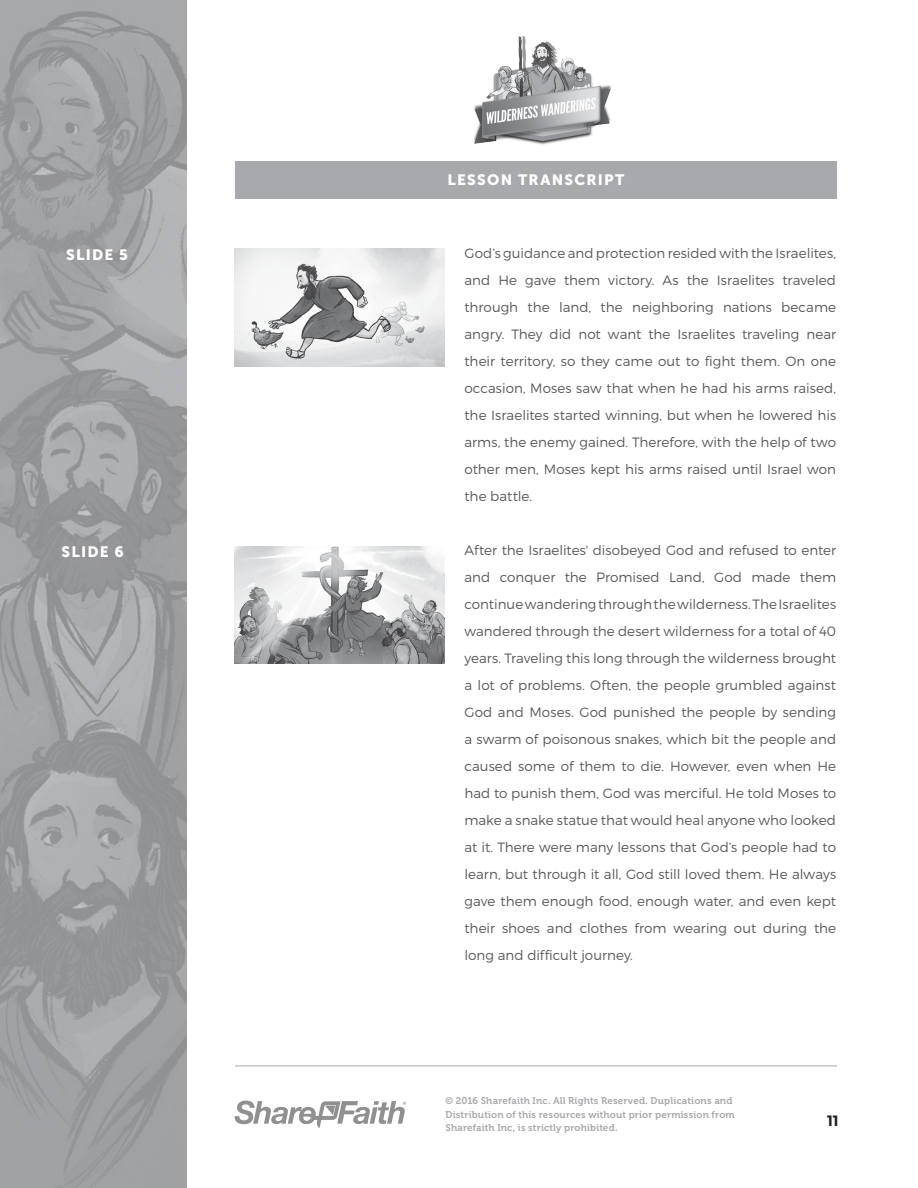
<style>
.page{position:relative;width:918px;height:1188px;background:#fff}
.page>*{position:absolute;margin:0;border:0;box-sizing:border-box;transform-origin:0 0}
.Heading{font:15px "Museo Sans 900";letter-spacing:.08em;color:#fff}
.side-bar_Headings{font:15px "Museo Sans 900";letter-spacing:.08em;color:#fff}
.t1{font:600 15px "Montserrat";color:#231f20}
.body_paragraph{font:300 13.5px/27px "Montserrat";color:#58595b;text-align:justify}
.t2{font:9.75px/13.5px "Museo 700";letter-spacing:.015em;color:#a7a9ac}
</style>
<div class="page">
<img style="left:0;top:0;width:187px;height:1188px">
<hr style="left:235px;top:1066px;width:602px;height:1px;background:#a7a9ac">
<svg style="left:235px;top:1101px;width:171px;height:27px"></svg>
<img style="left:473px;top:36px;width:139px;height:109px">
<div style="left:236px;top:161px;width:600px;height:37px;background:#a7a9ac"></div>
<img style="left:235px;top:249px;width:210px;height:117px">
<img style="left:235px;top:546px;width:210px;height:117px">
<p class="side-bar_Headings" style="left:66px;top:246px;width:63px">SLIDE 5</p>
<p class="side-bar_Headings" style="left:62px;top:544px;width:64px">SLIDE 6</p>
<p class="Heading" style="left:448px;top:171px;width:178px">LESSON TRANSCRIPT</p>
<p class="body_paragraph" style="left:464px;top:240px;width:373px">God’s guidance and protection resided with the Israelites, and He gave them victory. As the Israelites traveled through the land, the neighboring nations became angry. They did not want the Israelites traveling near their territory, so they came out to fight them. On one occasion, Moses saw that when he had his arms raised, the Israelites started winning, but when he lowered his arms, the enemy gained. Therefore, with the help of two other men, Moses kept his arms raised until Israel won the battle.</p>
<p class="body_paragraph" style="left:464px;top:537px;width:373px">After the Israelites' disobeyed God and refused to enter and conquer the Promised Land, God made them continue wandering through the wilderness. The Israelites wandered through the desert wilderness for a total of 40 years. Traveling this long through the wilderness brought a lot of problems. Often, the people grumbled against God and Moses. God punished the people by sending a swarm of poisonous snakes, which bit the people and caused some of them to die. However, even when He had to punish them, God was merciful. He told Moses to make a snake statue that would heal anyone who looked at it. There were many lessons that God’s people had to learn, but through it all, God still loved them. He always gave them enough food, enough water, and even kept their shoes and clothes from wearing out during the long and difficult journey.</p>
<p class="t2" style="left:446px;top:1094px;width:291px">© 2016 Sharefaith Inc. All Rights Reserved. Duplications and<br>Distribution of this resources without prior permission from<br>Sharefaith Inc, is strictly prohibited.</p>
<p class="t1" style="left:827px;top:1112px;width:13px">11</p>
</div>
